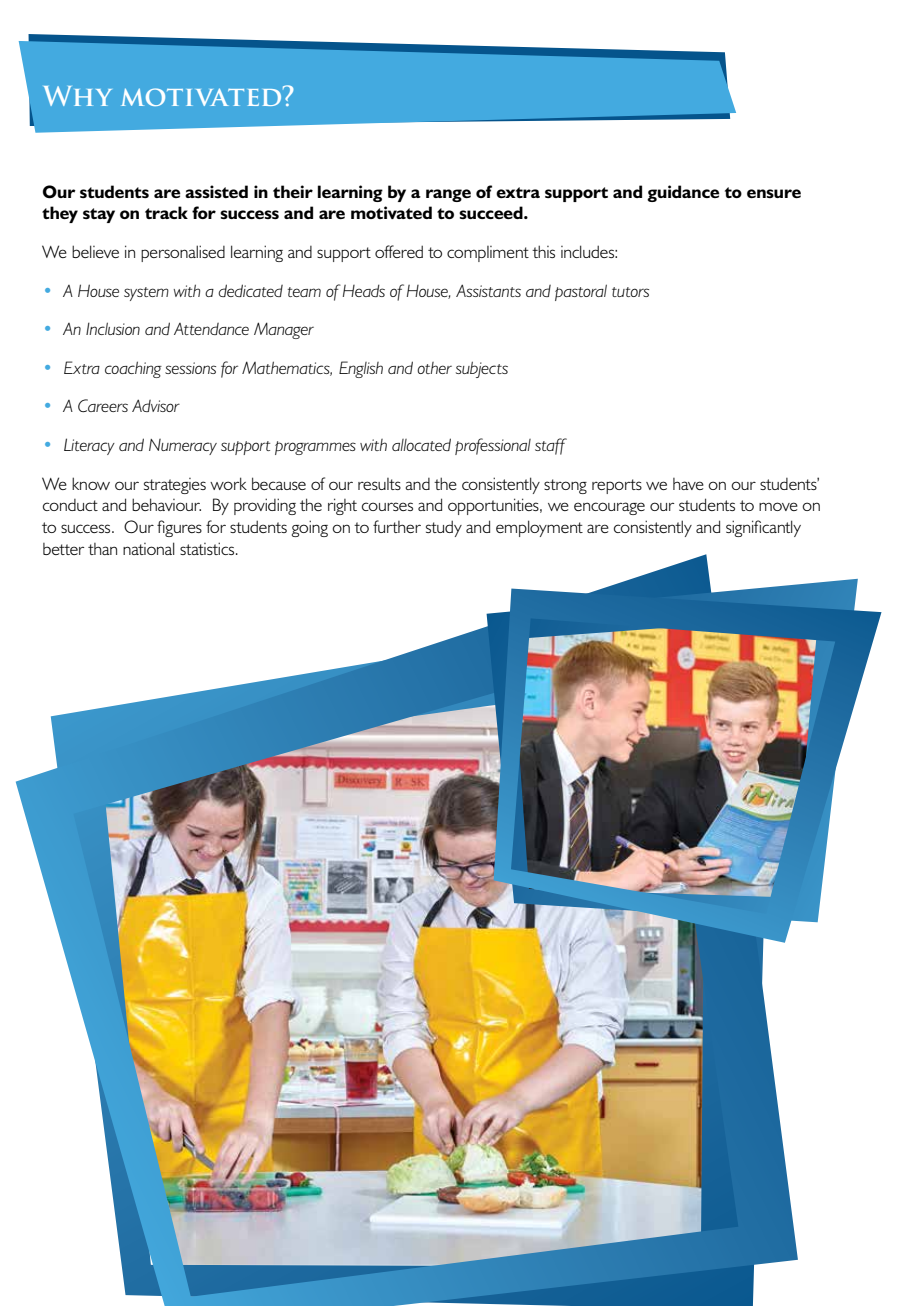
<style>
.page{position:relative;width:915px;height:1306px;background:#fff}
.page>*{position:absolute;margin:0;border:0;box-sizing:border-box;transform-origin:0 0}
.t1{font:700 27px "Trajan Pro";letter-spacing:-.01em;color:#fff}
.t2{font:300 18px/21.6px "Humanist 521 BT";letter-spacing:-.005em;color:#000}
.t3{font:italic 300 18px "Humanist 521 BT";letter-spacing:-.005em;color:#000}
.t4{font:700 18px/21.6px "Humanist 521 BT";color:#000}
.s1{color:#43aae0}
.s2{font-style:italic;color:#43aae0}
.s3{font-style:italic}
</style>
<div class="page">
<svg style="left:29px;top:34px;width:264px;height:7px"></svg>
<svg style="left:19px;top:41px;width:717px;height:92px;background:#59afdd"></svg>
<img style="left:16px;top:554px;width:781px;height:751px">
<svg style="left:486px;top:578px;width:371px;height:344px"></svg>
<img style="left:493px;top:588px;width:388px;height:354px">
<h1 class="t1" style="left:43px;top:80px;width:254px">Why motivated?</h1>
<p class="t4" style="left:43px;top:180px;width:760px">Our students are assisted in their learning by a range of extra support and guidance to ensure they stay on track for success and are motivated to succeed.</p>
<p class="t2" style="left:43px;top:241px;width:577px">We believe in personalised learning and support offered to compliment this includes:</p>
<p class="t3" style="left:43px;top:279px;width:608px"><span class="s1">•</span> A House system with a dedicated team of Heads of House, Assistants and pastoral tutors</p>
<p class="t3" style="left:43px;top:318px;width:272px"><span class="s1">•</span> An Inclusion and Attendance Manager</p>
<p class="t3" style="left:43px;top:357px;width:467px"><span class="s1">•</span> Extra coaching sessions for Mathematics, English and other subjects</p>
<p class="t3" style="left:43px;top:395px;width:138px"><span class="s1">•</span> A Careers Advisor</p>
<p class="t2" style="left:43px;top:425px;width:778px;line-height:38.5px"><span class="s2">•</span> <span class="s3">Literacy and Numeracy support programmes with allocated professional staff<br></span>We know our strategies work because of our results and the consistently strong reports we have on our students’</p>
<p class="t2" style="left:43px;top:494px;width:779px">conduct and behaviour. By providing the right courses and opportunities, we encourage our students to move on to success. Our figures for students going on to further study and employment are consistently and significantly better than national statistics.</p>
</div>
